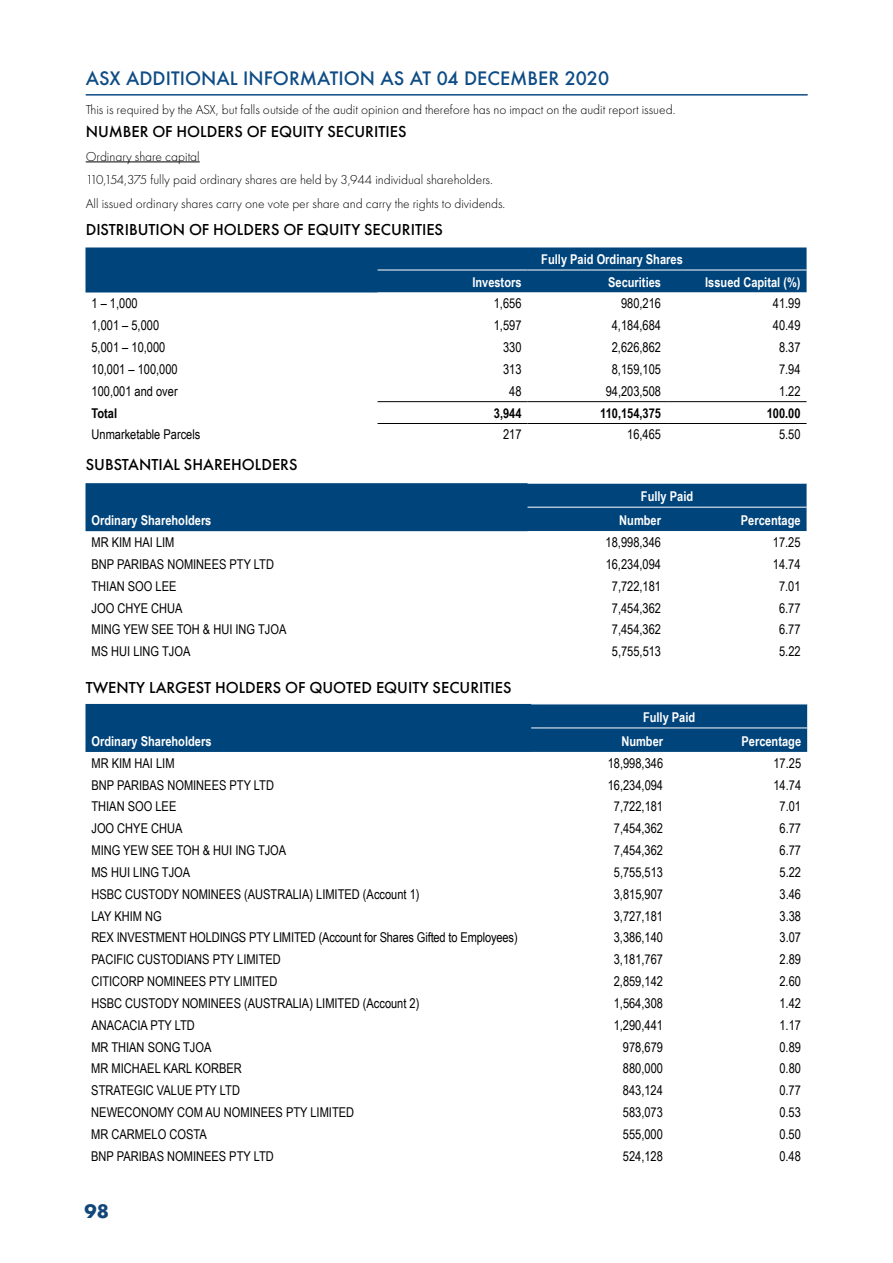
<style>
.page{position:relative;width:893px;height:1263px;background:#fff}
.page>*{position:absolute;margin:0;border:0;box-sizing:border-box;transform-origin:0 0}
.t1{font:500 18px "Futura";color:#0e4c85}
.t2{font:700 18px "Futura";color:#13477a}
.t3{font:500 16.5px "Futura PT";color:#000}
.t4{font:13.5px "Arial Narrow";color:#000}
.t5{font:300 13.5px/23.5px "Futura PT";color:#000}
.t6{font:700 13.5px "Arial Narrow";color:#fff}
.t7{font:700 13.5px "Arial Narrow";color:#000}
</style>
<div class="page">
<hr style="left:86px;top:162px;width:114px;height:1px;background:#000">
<div style="left:86px;top:247px;width:721px;height:45px;background:#00447c"></div>
<svg style="left:378px;top:292px;width:429px;height:111px"></svg>
<hr style="left:378px;top:270px;width:150px;height:1px;background:#fff">
<hr style="left:528px;top:270px;width:139px;height:1px;background:#fff">
<hr style="left:667px;top:270px;width:140px;height:1px;background:#fff">
<hr style="left:378px;top:401px;width:150px;height:1px;background:#000">
<hr style="left:528px;top:401px;width:139px;height:1px;background:#000">
<hr style="left:667px;top:401px;width:140px;height:1px;background:#000">
<hr style="left:378px;top:423px;width:150px;height:1px;background:#000">
<hr style="left:528px;top:423px;width:139px;height:1px;background:#000">
<hr style="left:667px;top:423px;width:140px;height:1px;background:#000">
<div style="left:86px;top:483px;width:721px;height:49px;background:#00447c"></div>
<hr style="left:528px;top:483px;width:139px;height:1px;background:#fff">
<hr style="left:667px;top:483px;width:140px;height:1px;background:#fff">
<hr style="left:528px;top:507px;width:139px;height:1px;background:#fff">
<hr style="left:667px;top:507px;width:140px;height:1px;background:#fff">
<hr style="left:86px;top:94px;width:722px;height:2px;background:#0e4c85">
<div style="left:86px;top:704px;width:721px;height:48px;background:#00447c"></div>
<hr style="left:531px;top:727px;width:138px;height:1px;background:#fff">
<hr style="left:669px;top:727px;width:138px;height:1px;background:#fff">
<h1 class="t1" style="left:86px;top:66px;width:525px">ASX ADDITIONAL INFORMATION AS AT 04 DECEMBER 2020</h1>
<p class="t5" style="left:86px;top:97px;width:591px">This is required by the ASX, but falls outside of the audit opinion and therefore has no impact on the audit report issued.</p>
<p class="t3" style="left:86px;top:122px;width:322px">NUMBER OF HOLDERS OF EQUITY SECURITIES</p>
<p class="t5" style="left:86px;top:144px;width:421px">Ordinary share capital<br>110,154,375 fully paid ordinary shares are held by 3,944 individual shareholders.<br>All issued ordinary shares carry one vote per share and carry the rights to dividends.</p>
<p class="t3" style="left:86px;top:220px;width:359px">DISTRIBUTION OF HOLDERS OF EQUITY SECURITIES</p>
<p class="t6" style="left:541px;top:249px;width:143px">Fully Paid Ordinary Shares</p>
<p class="t6" style="left:472px;top:272px;width:51px">Investors</p>
<p class="t6" style="left:608px;top:272px;width:54px">Securities</p>
<p class="t6" style="left:705px;top:272px;width:97px">Issued Capital (%)</p>
<p class="t4" style="left:91px;top:294px;width:48px">1 – 1,000</p>
<p class="t4" style="left:494px;top:294px;width:29px">1,656</p>
<p class="t4" style="left:621px;top:294px;width:42px">980,216</p>
<p class="t4" style="left:773px;top:294px;width:29px">41.99</p>
<p class="t4" style="left:91px;top:315px;width:69px">1,001 – 5,000</p>
<p class="t4" style="left:494px;top:315px;width:29px">1,597</p>
<p class="t4" style="left:612px;top:315px;width:51px">4,184,684</p>
<p class="t4" style="left:773px;top:315px;width:29px">40.49</p>
<p class="t4" style="left:91px;top:337px;width:75px">5,001 – 10,000</p>
<p class="t4" style="left:503px;top:337px;width:20px">330</p>
<p class="t4" style="left:612px;top:337px;width:51px">2,626,862</p>
<p class="t4" style="left:779px;top:337px;width:23px">8.37</p>
<p class="t4" style="left:92px;top:359px;width:88px">10,001 – 100,000</p>
<p class="t4" style="left:503px;top:359px;width:20px">313</p>
<p class="t4" style="left:612px;top:359px;width:51px">8,159,105</p>
<p class="t4" style="left:779px;top:359px;width:23px">7.94</p>
<p class="t4" style="left:92px;top:381px;width:88px">100,001 and over</p>
<p class="t4" style="left:509px;top:381px;width:14px">48</p>
<p class="t4" style="left:606px;top:381px;width:57px">94,203,508</p>
<p class="t4" style="left:779px;top:381px;width:23px">1.22</p>
<p class="t7" style="left:92px;top:402px;width:27px">Total</p>
<p class="t7" style="left:494px;top:402px;width:29px">3,944</p>
<p class="t7" style="left:600px;top:402px;width:62px">110,154,375</p>
<p class="t7" style="left:767px;top:402px;width:35px">100.00</p>
<p class="t4" style="left:92px;top:425px;width:110px">Unmarketable Parcels</p>
<p class="t4" style="left:503px;top:425px;width:20px">217</p>
<p class="t4" style="left:627px;top:425px;width:35px">16,465</p>
<p class="t4" style="left:779px;top:425px;width:23px">5.50</p>
<p class="t3" style="left:86px;top:455px;width:213px">SUBSTANTIAL SHAREHOLDERS</p>
<p class="t6" style="left:641px;top:486px;width:54px">Fully Paid</p>
<p class="t6" style="left:91px;top:510px;width:121px">Ordinary Shareholders</p>
<p class="t6" style="left:619px;top:510px;width:43px">Number</p>
<p class="t6" style="left:741px;top:510px;width:61px">Percentage</p>
<p class="t4" style="left:91px;top:532px;width:85px">MR KIM HAI LIM</p>
<p class="t4" style="left:606px;top:532px;width:57px">18,998,346</p>
<p class="t4" style="left:773px;top:532px;width:29px">17.25</p>
<p class="t4" style="left:92px;top:554px;width:184px">BNP PARIBAS NOMINEES PTY LTD</p>
<p class="t4" style="left:606px;top:554px;width:57px">16,234,094</p>
<p class="t4" style="left:773px;top:554px;width:29px">14.74</p>
<p class="t4" style="left:92px;top:576px;width:86px">THIAN SOO LEE</p>
<p class="t4" style="left:612px;top:576px;width:51px">7,722,181</p>
<p class="t4" style="left:779px;top:576px;width:23px">7.01</p>
<p class="t4" style="left:92px;top:598px;width:93px">JOO CHYE CHUA</p>
<p class="t4" style="left:612px;top:598px;width:51px">7,454,362</p>
<p class="t4" style="left:779px;top:598px;width:23px">6.77</p>
<p class="t4" style="left:92px;top:620px;width:196px">MING YEW SEE TOH &amp; HUI ING TJOA</p>
<p class="t4" style="left:612px;top:620px;width:51px">7,454,362</p>
<p class="t4" style="left:779px;top:620px;width:23px">6.77</p>
<p class="t4" style="left:92px;top:641px;width:100px">MS HUI LING TJOA</p>
<p class="t4" style="left:612px;top:641px;width:51px">5,755,513</p>
<p class="t4" style="left:779px;top:641px;width:23px">5.22</p>
<p class="t3" style="left:86px;top:678px;width:427px">TWENTY LARGEST HOLDERS OF QUOTED EQUITY SECURITIES</p>
<p class="t6" style="left:643px;top:707px;width:54px">Fully Paid</p>
<p class="t6" style="left:92px;top:731px;width:121px">Ordinary Shareholders</p>
<p class="t6" style="left:621px;top:731px;width:43px">Number</p>
<p class="t6" style="left:741px;top:731px;width:61px">Percentage</p>
<p class="t4" style="left:92px;top:753px;width:85px">MR KIM HAI LIM</p>
<p class="t4" style="left:608px;top:753px;width:57px">18,998,346</p>
<p class="t4" style="left:773px;top:753px;width:29px">17.25</p>
<p class="t4" style="left:91px;top:775px;width:184px">BNP PARIBAS NOMINEES PTY LTD</p>
<p class="t4" style="left:608px;top:775px;width:57px">16,234,094</p>
<p class="t4" style="left:773px;top:775px;width:29px">14.74</p>
<p class="t4" style="left:91px;top:797px;width:86px">THIAN SOO LEE</p>
<p class="t4" style="left:614px;top:797px;width:51px">7,722,181</p>
<p class="t4" style="left:780px;top:797px;width:23px">7.01</p>
<p class="t4" style="left:91px;top:819px;width:93px">JOO CHYE CHUA</p>
<p class="t4" style="left:614px;top:819px;width:51px">7,454,362</p>
<p class="t4" style="left:780px;top:819px;width:23px">6.77</p>
<p class="t4" style="left:91px;top:840px;width:196px">MING YEW SEE TOH &amp; HUI ING TJOA</p>
<p class="t4" style="left:614px;top:840px;width:51px">7,454,362</p>
<p class="t4" style="left:780px;top:840px;width:23px">6.77</p>
<p class="t4" style="left:91px;top:862px;width:100px">MS HUI LING TJOA</p>
<p class="t4" style="left:614px;top:862px;width:51px">5,755,513</p>
<p class="t4" style="left:779px;top:862px;width:23px">5.22</p>
<p class="t4" style="left:91px;top:884px;width:330px">HSBC CUSTODY NOMINEES (AUSTRALIA) LIMITED (Account 1)</p>
<p class="t4" style="left:614px;top:884px;width:51px">3,815,907</p>
<p class="t4" style="left:779px;top:884px;width:23px">3.46</p>
<p class="t4" style="left:91px;top:906px;width:72px">LAY KHIM NG</p>
<p class="t4" style="left:614px;top:906px;width:51px">3,727,181</p>
<p class="t4" style="left:779px;top:906px;width:23px">3.38</p>
<p class="t4" style="left:91px;top:928px;width:428px">REX INVESTMENT HOLDINGS PTY LIMITED (Account for Shares Gifted to Employees)</p>
<p class="t4" style="left:614px;top:928px;width:51px">3,386,140</p>
<p class="t4" style="left:779px;top:928px;width:23px">3.07</p>
<p class="t4" style="left:91px;top:949px;width:191px">PACIFIC CUSTODIANS PTY LIMITED</p>
<p class="t4" style="left:614px;top:949px;width:51px">3,181,767</p>
<p class="t4" style="left:779px;top:949px;width:23px">2.89</p>
<p class="t4" style="left:91px;top:971px;width:187px">CITICORP NOMINEES PTY LIMITED</p>
<p class="t4" style="left:614px;top:971px;width:51px">2,859,142</p>
<p class="t4" style="left:779px;top:971px;width:23px">2.60</p>
<p class="t4" style="left:91px;top:993px;width:330px">HSBC CUSTODY NOMINEES (AUSTRALIA) LIMITED (Account 2)</p>
<p class="t4" style="left:614px;top:993px;width:51px">1,564,308</p>
<p class="t4" style="left:779px;top:993px;width:23px">1.42</p>
<p class="t4" style="left:91px;top:1015px;width:105px">ANACACIA PTY LTD</p>
<p class="t4" style="left:614px;top:1015px;width:51px">1,290,441</p>
<p class="t4" style="left:779px;top:1015px;width:23px">1.17</p>
<p class="t4" style="left:91px;top:1037px;width:122px">MR THIAN SONG TJOA</p>
<p class="t4" style="left:623px;top:1037px;width:42px">978,679</p>
<p class="t4" style="left:779px;top:1037px;width:23px">0.89</p>
<p class="t4" style="left:91px;top:1059px;width:152px">MR MICHAEL KARL KORBER</p>
<p class="t4" style="left:623px;top:1059px;width:42px">880,000</p>
<p class="t4" style="left:779px;top:1059px;width:23px">0.80</p>
<p class="t4" style="left:91px;top:1080px;width:150px">STRATEGIC VALUE PTY LTD</p>
<p class="t4" style="left:623px;top:1080px;width:42px">843,124</p>
<p class="t4" style="left:779px;top:1080px;width:23px">0.77</p>
<p class="t4" style="left:91px;top:1102px;width:264px">NEWECONOMY COM AU NOMINEES PTY LIMITED</p>
<p class="t4" style="left:623px;top:1102px;width:42px">583,073</p>
<p class="t4" style="left:779px;top:1102px;width:23px">0.53</p>
<p class="t4" style="left:91px;top:1124px;width:117px">MR CARMELO COSTA</p>
<p class="t4" style="left:623px;top:1124px;width:42px">555,000</p>
<p class="t4" style="left:779px;top:1124px;width:23px">0.50</p>
<p class="t4" style="left:91px;top:1146px;width:184px">BNP PARIBAS NOMINEES PTY LTD</p>
<p class="t4" style="left:623px;top:1146px;width:42px">524,128</p>
<p class="t4" style="left:779px;top:1146px;width:23px">0.48</p>
<h1 class="t2" style="left:84px;top:1198px;width:26px">98</h1>
</div>
